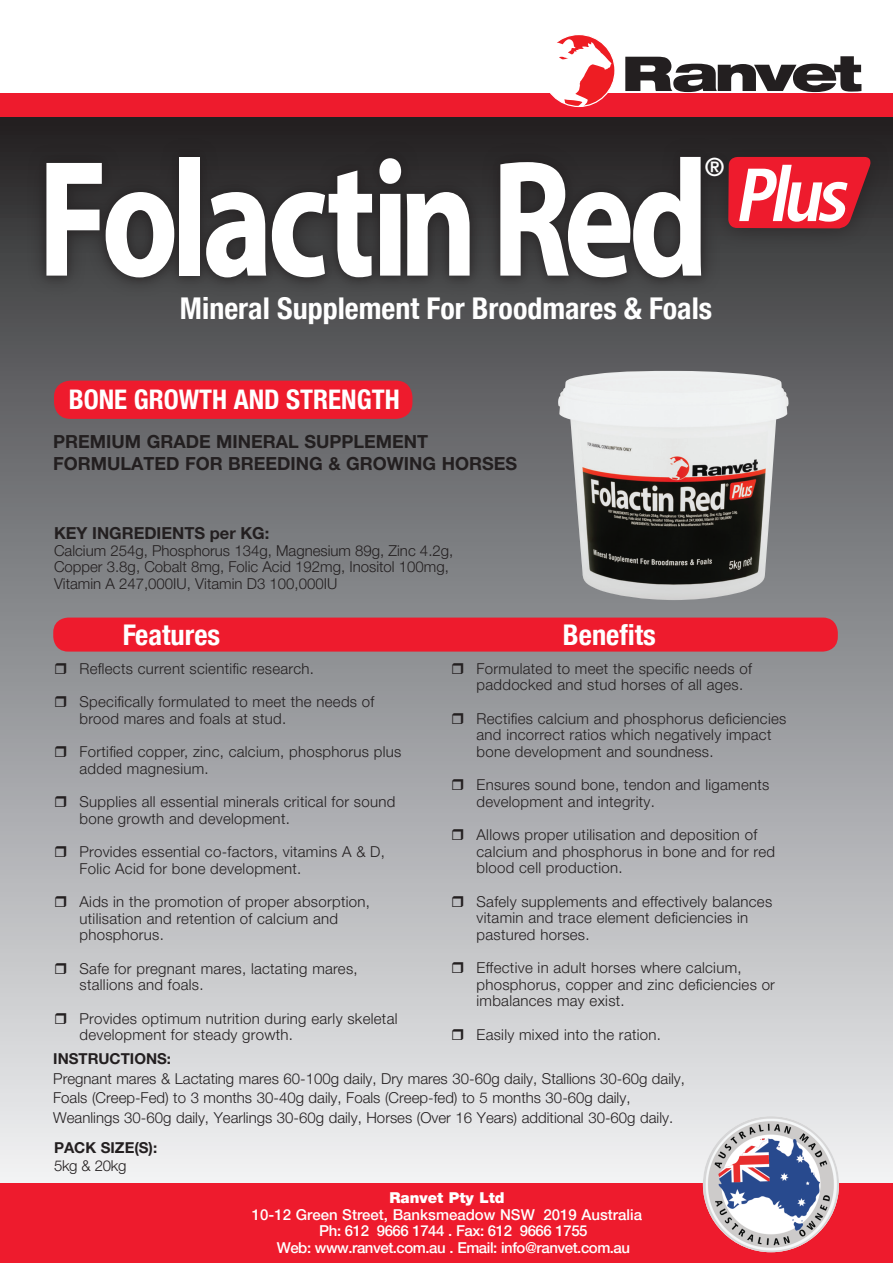
<style>
.page{position:relative;width:893px;height:1263px;background:#fff}
.page>*{position:absolute;margin:0;border:0;box-sizing:border-box;transform-origin:0 0}
.t1{font:700 condensed 30px "Helvetica Neue LT Pro";color:#fff}
.t2{font:700 condensed 28.5px "Helvetica Neue LT Pro";color:#fff}
.t3{font:700 condensed 27px "Helvetica Neue LT Pro";color:#fff}
.t4{font:700 condensed 25.95px "Frutiger LT Std";color:#fff}
.t5{font:700 18px/21.6px "Helvetica Neue LT Pro";color:#231f20}
.t6{font:700 16.5px "Helvetica Neue LT Pro";color:#231f20}
.t7{font:300 15px/16.5px "Helvetica Neue LT Pro";letter-spacing:.02em;color:#231f20}
.t8{font:300 15px/16.5px "Helvetica Neue LT Pro";color:#231f20}
.t9{font:500 15px "Helvetica Neue LT Pro";letter-spacing:-.03em;color:#fff}
.t10{font:500 15px "Helvetica Neue LT Pro";color:#fff}
.t11{font:700 15px "Helvetica Neue LT Pro";color:#231f20}
.t12{font:900 15px "Helvetica Neue LT Pro";color:#fff}
</style>
<div class="page">
<div style="left:0;top:112px;width:893px;height:1117px;background:linear-gradient(to bottom,#29292b,#fbfdff)"></div>
<div style="left:0;top:94px;width:893px;height:23px;background:#ee1b2d"></div>
<div style="left:0;top:1184px;width:893px;height:79px;background:#ee1b2d"></div>
<div style="left:54px;top:381px;width:358px;height:38px;background:#ee1b2d;border-radius:16px"></div>
<div style="left:53px;top:617px;width:785px;height:35px;background:#ee1b2d;border-radius:15px"></div>
<img style="left:558px;top:371px;width:230px;height:229px">
<div style="left:26px;top:137px;width:864px;height:160px;background:#231f20;opacity:.75"></div>
<div style="left:38px;top:149px;width:671px;height:136px;background:#231f20;opacity:.5"></div>
<svg style="left:46px;top:163px;width:128px;height:114px"></svg>
<div style="left:179px;top:157px;width:21px;height:119px;background:#fff"></div>
<svg style="left:206px;top:192px;width:60px;height:85px"></svg>
<svg style="left:272px;top:170px;width:100px;height:107px"></svg>
<svg style="left:379px;top:158px;width:22px;height:118px"></svg>
<svg style="left:407px;top:192px;width:63px;height:84px"></svg>
<div style="left:700px;top:151px;width:30px;height:32px;background:#231f20"></div>
<svg style="left:500px;top:156px;width:373px;height:121px"></svg>
<img style="left:703px;top:1116px;width:136px;height:136px;border-radius:68px">
<svg style="left:625px;top:56px;width:236px;height:36px"></svg>
<svg style="left:547px;top:35px;width:69px;height:72px"></svg>
<svg style="left:55px;top:663px;width:11px;height:11px"></svg>
<svg style="left:55px;top:696px;width:11px;height:11px"></svg>
<svg style="left:55px;top:746px;width:11px;height:11px"></svg>
<svg style="left:55px;top:796px;width:11px;height:11px"></svg>
<svg style="left:55px;top:846px;width:11px;height:11px"></svg>
<svg style="left:55px;top:896px;width:11px;height:11px"></svg>
<svg style="left:55px;top:963px;width:11px;height:11px"></svg>
<svg style="left:55px;top:1013px;width:11px;height:11px"></svg>
<svg style="left:452px;top:663px;width:11px;height:11px"></svg>
<svg style="left:452px;top:713px;width:11px;height:11px"></svg>
<svg style="left:452px;top:779px;width:11px;height:11px"></svg>
<svg style="left:452px;top:829px;width:11px;height:11px"></svg>
<svg style="left:452px;top:896px;width:11px;height:11px"></svg>
<svg style="left:452px;top:962px;width:11px;height:11px"></svg>
<svg style="left:452px;top:1029px;width:11px;height:11px"></svg>
<h3 class="t4" style="left:705px;top:152px;width:22px">®</h3>
<h1 class="t1" style="left:180px;top:290px;width:534px">Mineral Supplement For Broodmares &amp; Foals</h1>
<h3 class="t3" style="left:69px;top:384px;width:332px">BONE GROWTH AND STRENGTH</h3>
<p class="t5" style="left:53px;top:431px;width:465px">PREMIUM GRADE MINERAL SUPPLEMENT<br>FORMULATED FOR BREEDING &amp; GROWING HORSES</p>
<p class="t6" style="left:54px;top:523px;width:217px">KEY INGREDIENTS per KG:</p>
<p class="t8" style="left:54px;top:542px;width:401px">Calcium 254g, Phosphorus 134g, Magnesium 89g, Zinc 4.2g,<br>Copper 3.8g, Cobalt 8mg, Folic Acid 192mg, Inositol 100mg,<br>Vitamin A 247,000IU, Vitamin D3 100,000IU</p>
<h2 class="t2" style="left:123px;top:617px;width:99px">Features</h2>
<h2 class="t2" style="left:563px;top:617px;width:94px">Benefits</h2>
<p class="t7" style="left:80px;top:660px;width:236px">Reflects current scientific research.</p>
<p class="t7" style="left:80px;top:693px;width:296px">Specifically formulated to meet the needs of brood mares and foals at stud.</p>
<p class="t7" style="left:80px;top:743px;width:323px">Fortified copper, zinc, calcium, phosphorus plus added magnesium.</p>
<p class="t7" style="left:80px;top:793px;width:317px">Supplies all essential minerals critical for sound bone growth and development.</p>
<p class="t7" style="left:80px;top:843px;width:307px">Provides essential co-factors, vitamins A &amp; D,<br>Folic Acid for bone development.</p>
<p class="t7" style="left:80px;top:893px;width:292px">Aids in the promotion of proper absorption, utilisation and retention of calcium and phosphorus.</p>
<p class="t7" style="left:80px;top:960px;width:280px">Safe for pregnant mares, lactating mares, stallions and foals.</p>
<p class="t7" style="left:80px;top:1010px;width:320px">Provides optimum nutrition during early skeletal development for steady growth.</p>
<p class="t7" style="left:476px;top:660px;width:277px">Formulated to meet the specific needs of paddocked and stud horses of all ages.</p>
<p class="t7" style="left:476px;top:710px;width:311px">Rectifies calcium and phosphorus deficiencies and incorrect ratios which negatively impact bone development and soundness.</p>
<p class="t7" style="left:476px;top:776px;width:294px">Ensures sound bone, tendon and ligaments development and integrity.</p>
<p class="t7" style="left:476px;top:826px;width:300px">Allows proper utilisation and deposition of calcium and phosphorus in bone and for red blood cell production.</p>
<p class="t7" style="left:476px;top:893px;width:297px">Safely supplements and effectively balances vitamin and trace element deficiencies in pastured horses.</p>
<p class="t7" style="left:476px;top:959px;width:300px">Effective in adult horses where calcium, phosphorus, copper and zinc deficiencies or imbalances may exist.</p>
<p class="t7" style="left:476px;top:1026px;width:186px">Easily mixed into the ration.</p>
<p class="t11" style="left:53px;top:1049px;width:119px">INSTRUCTIONS:</p>
<p class="t8" style="left:53px;top:1068px;width:633px;line-height:19.5px">Pregnant mares &amp; Lactating mares 60-100g daily, Dry mares 30-60g daily, Stallions 30-60g daily,<br>Foals (Creep-Fed) to 3 months 30-40g daily, Foals (Creep-fed) to 5 months 30-60g daily,<br>Weanlings 30-60g daily, Yearlings 30-60g daily, Horses (Over 16 Years) additional 30-60g daily.</p>
<p class="t11" style="left:54px;top:1138px;width:105px">PACK SIZE(S):</p>
<p class="t7" style="left:54px;top:1156px;width:74px">5kg &amp; 20kg</p>
<p class="t12" style="left:389px;top:1189px;width:117px">Ranvet Pty Ltd</p>
<p class="t10" style="left:252px;top:1205px;width:392px">10-12 Green Street, Banksmeadow NSW 2019 Australia</p>
<p class="t9" style="left:319px;top:1222px;width:270px">Ph: 612 9666 1744 . Fax: 612 9666 1755</p>
<p class="t9" style="left:277px;top:1238px;width:355px">Web: www.ranvet.com.au . Email: info@ranvet.com.au</p>
</div>
